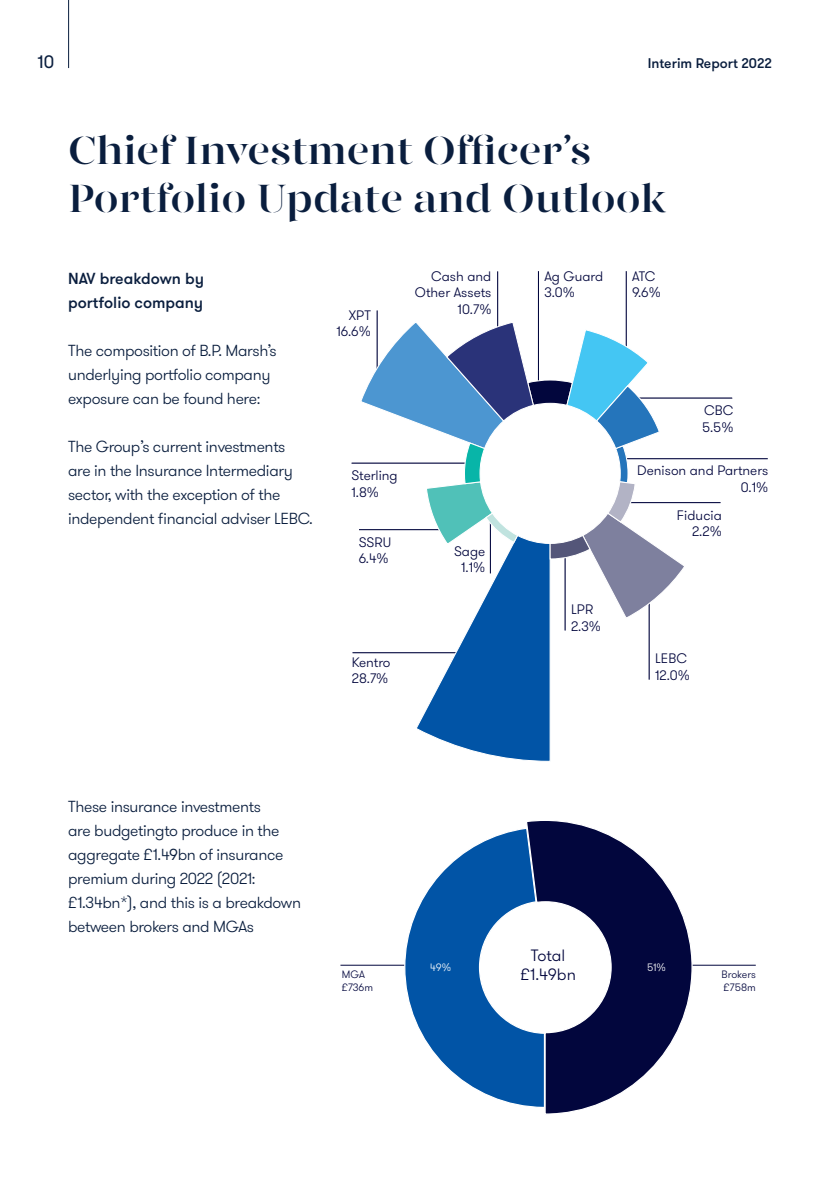
<style>
.page{position:relative;width:840px;height:1191px;background:#fff}
.page>*{position:absolute;margin:0;border:0;box-sizing:border-box;transform-origin:0 0}
.t1{font:700 40px/48px "Gabriela Stencil";color:#0a1e3e}
.t2{font:18px "GT Walsheim";color:#0a1e3e}
.t3{font:300 16.4px/19.6px "GT Walsheim";color:#02063d;text-align:center}
.Bold_Navy_8{font:300 16px/24px "GT Walsheim";letter-spacing:-.02em;color:#0a1e3e}
.Bold_Navy_8-2{font:500 16px/24px "GT Walsheim";color:#0a1e3e}
.t4{font:500 14px "GT Walsheim";color:#0a1e3e}
.t5{font:300 13.8px/16.4px "GT Walsheim";color:#02063d}
.t6{font:300 10.6px/12.8px "GT Walsheim";color:#02063d}
.t7{font:300 10.6px "GT Walsheim";color:#fff}
</style>
<div class="page">
<hr style="left:497px;top:271px;width:1px;height:77px;background:#02063d">
<hr style="left:376px;top:310px;width:1px;height:77px;background:#02063d">
<hr style="left:351px;top:462px;width:121px;height:1px;background:#02063d">
<hr style="left:352px;top:652px;width:131px;height:1px;background:#02063d">
<hr style="left:620px;top:502px;width:100px;height:1px;background:#02063d">
<hr style="left:623px;top:458px;width:144px;height:1px;background:#02063d">
<hr style="left:632px;top:397px;width:99px;height:1px;background:#02063d">
<hr style="left:625px;top:271px;width:1px;height:94px;background:#02063d">
<hr style="left:537px;top:271px;width:1px;height:123px;background:#02063d">
<svg style="left:359px;top:320px;width:326px;height:442px"></svg>
<hr style="left:340px;top:964px;width:112px;height:1px;background:#02063d">
<hr style="left:675px;top:964px;width:80px;height:1px;background:#02063d">
<svg style="left:404px;top:829px;width:121px;height:277px"></svg>
<svg style="left:525px;top:821px;width:168px;height:293px"></svg>
<hr style="left:68px;top:0;width:1px;height:68px;background:#0a1e3e">
<p class="t2" style="left:37px;top:50px;width:18px">10</p>
<p class="t4" style="left:647px;top:54px;width:125px">Interim Report 2022</p>
<p class="t1" style="left:68px;top:127px;width:598px">Chief Investment Officer’s<br>Portfolio Update and Outlook</p>
<p class="Bold_Navy_8-2" style="left:68px;top:267px;width:137px">NAV breakdown by portfolio company</p>
<p class="Bold_Navy_8" style="left:68px;top:339px;width:210px">The composition of B.P. Marsh’s underlying portfolio company exposure can be found here:</p>
<p class="t5" style="left:336px;top:307px;width:36px;text-align:right">XPT<br>16.6%</p>
<p class="t5" style="left:415px;top:268px;width:78px;text-align:right">Cash and<br>Other Assets<br>10.7%</p>
<p class="t5" style="left:544px;top:268px;width:60px">Ag Guard<br>3.0%</p>
<p class="t5" style="left:631px;top:268px;width:30px">ATC<br>9.6%</p>
<p class="t5" style="left:701px;top:402px;width:33px">CBC<br>5.5%</p>
<p class="Bold_Navy_8" style="left:68px;top:435px;width:246px">The Group’s current investments<br>are in the Insurance Intermediary sector, with the exception of the independent financial adviser LEBC.</p>
<p class="t5" style="left:351px;top:467px;width:48px">Sterling<br>1.8%</p>
<p class="t5" style="left:358px;top:534px;width:34px">SSRU<br>6.4%</p>
<p class="t5" style="left:352px;top:654px;width:40px">Kentro<br>28.7%</p>
<p class="t5" style="left:454px;top:543px;width:33px;text-align:center">Sage<br>1.1%</p>
<p class="t5" style="left:570px;top:601px;width:32px">LPR<br>2.3%</p>
<p class="t5" style="left:637px;top:463px;width:133px;text-align:right">Denison and Partners<br>0.1%</p>
<p class="t5" style="left:676px;top:507px;width:46px;text-align:right">Fiducia<br>2.2%</p>
<p class="t5" style="left:654px;top:651px;width:36px">LEBC<br>12.0%</p>
<p class="Bold_Navy_8" style="left:68px;top:795px;width:234px">These insurance investments<br>are budgetingto produce in the aggregate £1.49bn of insurance premium during 2022 (2021: £1.34bn*), and this is a breakdown between brokers and MGAs</p>
<p class="t6" style="left:341px;top:968px;width:33px">MGA £736m</p>
<p class="t3" style="left:520px;top:945px;width:57px">Total £1.49bn</p>
<p class="t7" style="left:430px;top:960px;width:22px">49%</p>
<p class="t7" style="left:646px;top:960px;width:20px">51%</p>
<p class="t6" style="left:721px;top:968px;width:36px">Brokers £758m</p>
</div>
